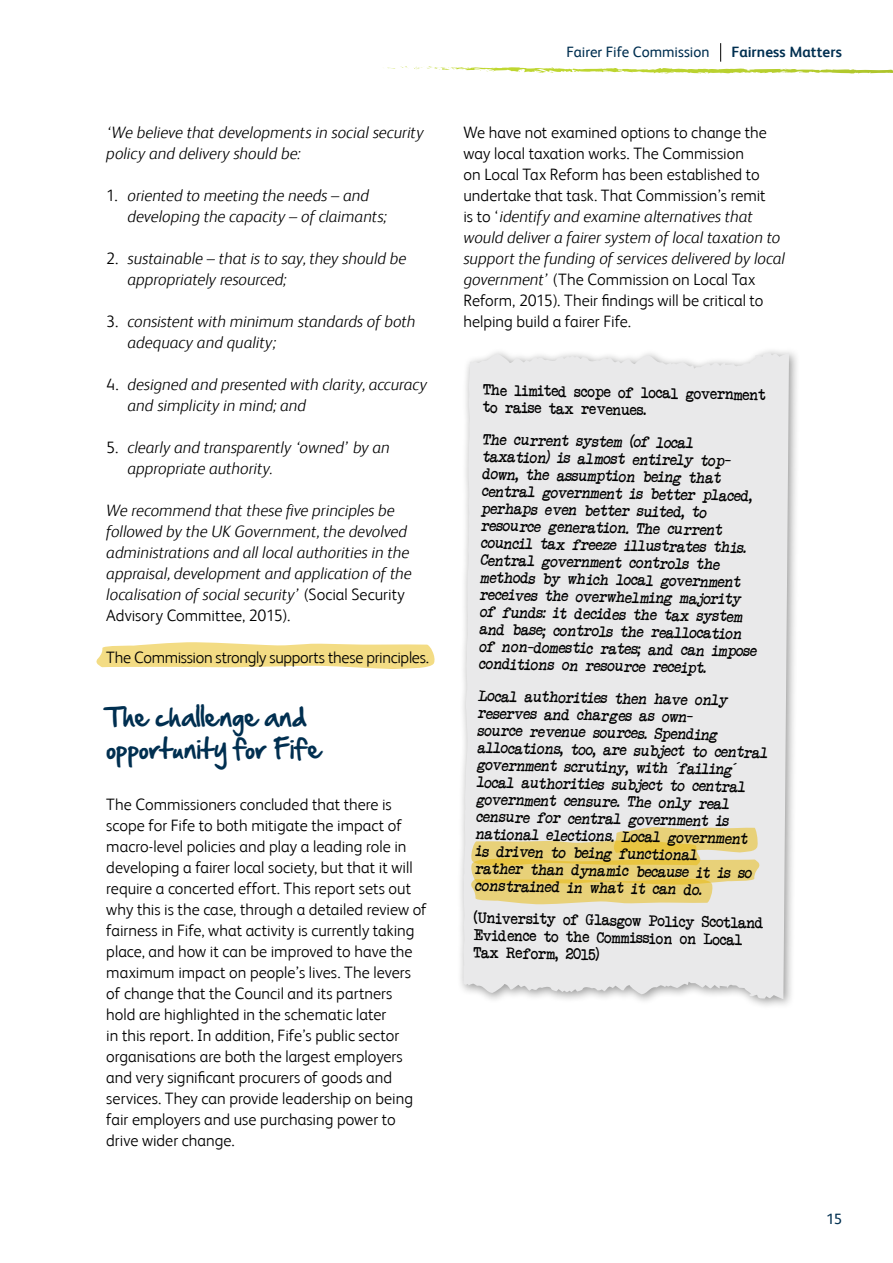
<style>
.page{position:relative;width:893px;height:1263px;background:#fff}
.page>*{position:absolute;margin:0;border:0;box-sizing:border-box;transform-origin:0 0}
.t1{font:24px/31.5px "Hand Of Sean";letter-spacing:-.01em;color:#002f50}
.t2{font:300 16.5px/21px "FS Albert";color:#000}
.t3{font:italic 300 16.5px/21px "FS Albert";color:#000}
.t4{font:300 16.5px "FS Albert";letter-spacing:-.02em;color:#000}
.t5{font:15px/17.2px "Another Typewriter";color:#000}
.t6{font:15px "FS Albert";color:#002f50}
.t7{font:700 15px "FS Albert";letter-spacing:.005em;color:#002f50}
.s1{font-style:normal}
.s2{font-style:italic}
</style>
<div class="page">
<svg style="left:720px;top:43px;width:1px;height:19px"></svg>
<svg style="left:387px;top:66px;width:219px;height:4px"></svg>
<svg style="left:96px;top:642px;width:339px;height:27px;background:#f5e198"></svg>
<div style="left:457px;top:346px;width:343px;height:663px;background:#000;opacity:.4"></div>
<div style="left:463px;top:353px;width:326px;height:646px;background:#e9e9ea"></div>
<svg style="left:469px;top:827px;width:293px;height:77px;background:#e8d48b"></svg>
<p class="t3" style="left:106px;top:122px;width:319px">‘We believe that developments in social security policy and delivery should be:</p>
<p class="t3" style="left:128px;top:185px;width:261px;text-indent:-21px"><span class="s1">1.</span> oriented to meeting the needs – and developing the capacity – of claimants;</p>
<p class="t3" style="left:128px;top:248px;width:280px;text-indent:-21px"><span class="s1">2.</span> sustainable – that is to say, they should be appropriately resourced;</p>
<p class="t3" style="left:128px;top:311px;width:289px;text-indent:-21px"><span class="s1">3.</span> consistent with minimum standards of both adequacy and quality;</p>
<p class="t3" style="left:128px;top:374px;width:301px;text-indent:-21px"><span class="s1">4.</span> designed and presented with clarity, accuracy and simplicity in mind; and</p>
<p class="t3" style="left:128px;top:437px;width:264px;text-indent:-21px"><span class="s1">5.</span> clearly and transparently ‘owned’ by an appropriate authority.</p>
<p class="t3" style="left:106px;top:500px;width:307px">We recommend that these five principles be followed by the UK Government, the devolved administrations and all local authorities in the appraisal, development and application of the localisation of social security’ <span class="s1">(Social Security Advisory Committee, 2015).</span></p>
<p class="t4" style="left:106px;top:648px;width:324px">The Commission strongly supports these principles.</p>
<h1 class="t1" style="left:106px;top:701px;width:217px">The challenge and opportunity for Fife</h1>
<p class="t2" style="left:106px;top:794px;width:322px">The Commissioners concluded that there is scope for Fife to both mitigate the impact of macro-level policies and play a leading role in developing a fairer local society, but that it will require a concerted effort. This report sets out why this is the case, through a detailed review of fairness in Fife, what activity is currently taking place, and how it can be improved to have the maximum impact on people’s lives. The levers of change that the Council and its partners<br>hold are highlighted in the schematic later<br>in this report. In addition, Fife’s public sector organisations are both the largest employers and very significant procurers of goods and services. They can provide leadership on being fair employers and use purchasing power to drive wider change.</p>
<p class="t6" style="left:566px;top:44px;width:145px">Fairer Fife Commission</p>
<p class="t7" style="left:731px;top:44px;width:112px">Fairness Matters</p>
<p class="t2" style="left:463px;top:122px;width:323px">We have not examined options to change the way local taxation works. The Commission<br>on Local Tax Reform has been established to undertake that task. That Commission’s remit<br>is to ‘<span class="s2">identify and examine alternatives that would deliver a fairer system of local taxation to support the funding of services delivered by local government’</span> (The Commission on Local Tax Reform, 2015). Their findings will be critical to helping build a fairer Fife.</p>
<p class="t5" style="left:483px;top:381px;width:284px;rotate:1deg">The limited scope of local government to raise tax revenues.</p>
<p class="t5" style="left:483px;top:430px;width:279px;rotate:1deg">The current system (of local taxation) is almost entirely top– down, the assumption being that central government is better placed, perhaps even better suited, to resource generation. The current council tax freeze illustrates this.<br>Central government controls the methods by which local government receives the overwhelming majority of funds: it decides the tax system and base; controls the reallocation of non–domestic rates; and can impose conditions on resource receipt.</p>
<p class="t5" style="left:478px;top:687px;width:292px;rotate:1deg">Local authorities then have only reserves and charges as own–<br>source revenue sources. Spending allocations, too, are subject to central government scrutiny, with `failing` local authorities subject to central government censure. The only real censure for central government is national elections. Local government<br>is driven to being functional<br>rather than dynamic because it is so constrained in what it can do.</p>
<p class="t5" style="left:474px;top:909px;width:291px;rotate:1deg">(University of Glasgow Policy Scotland<br>Evidence to the Commission on Local<br>Tax Reform, 2015)</p>
<p class="t6" style="left:826px;top:1210px;width:17px">15</p>
</div>
